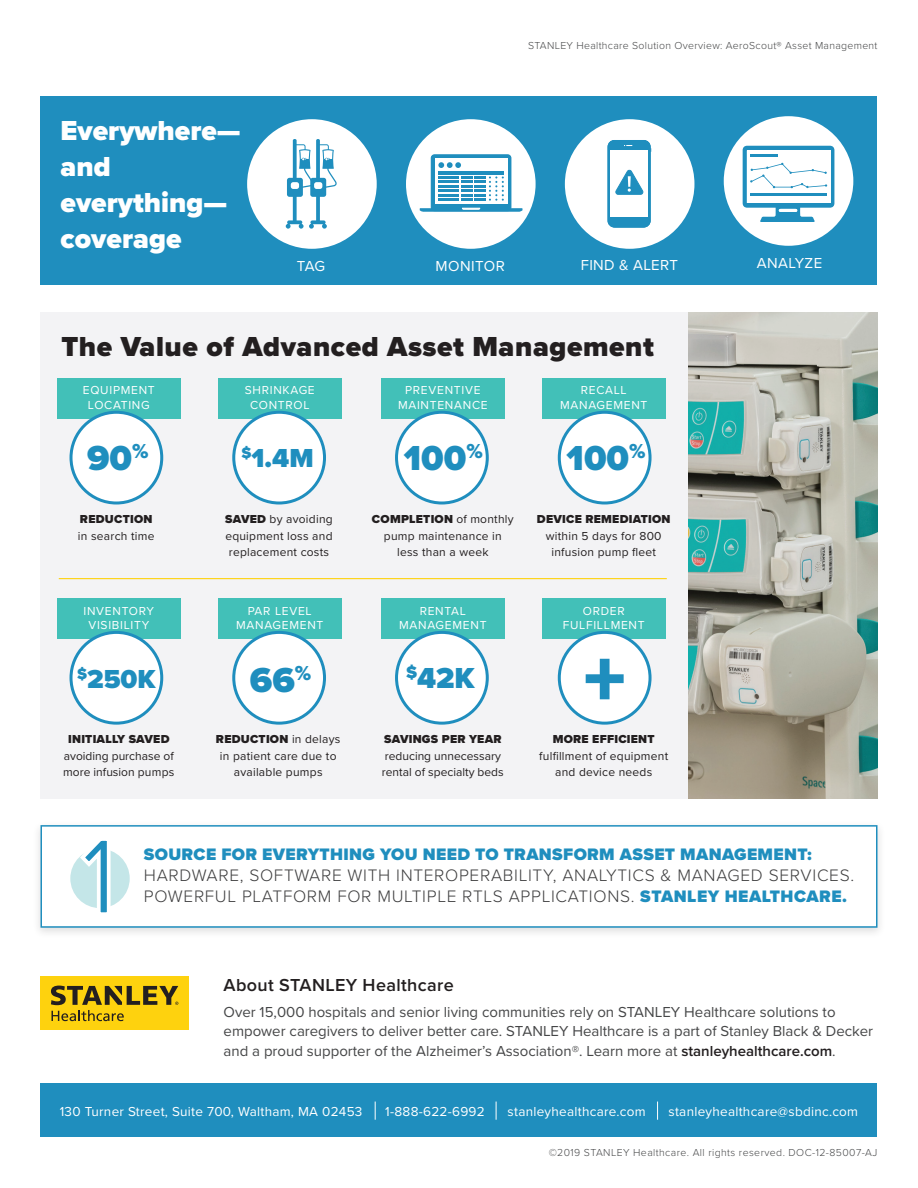
<style>
.page{position:relative;width:918px;height:1188px;background:#fff}
.page>*{position:absolute;margin:0;border:0;box-sizing:border-box;transform-origin:0 0}
.t1{font:900 84px "Proxima Nova";color:#1f8ebe}
.t2{font:900 36px "Proxima Nova";color:#1f8ebe}
.t3{font:900 30px "Proxima Nova";color:#1f8ebe}
.t4{font:900 28.5px/36px "Proxima Nova";color:#fff}
.t5{font:900 28.5px "Proxima Nova";letter-spacing:.02em;color:#231f20}
.t6{font:900 27px "Proxima Nova";color:#1f8ebe}
.t7{font:600 18px "Proxima Nova";letter-spacing:.02em;color:#231f20}
.t8{font:300 17.25px/21px "Proxima Nova";letter-spacing:.04em;color:#3e3e3f}
.t9{font:900 17.25px "Proxima Nova";letter-spacing:.02em;color:#1f8ebe}
.t10{font:15px/19.5px "Proxima Nova";color:#454647}
.t11{font:15px "Proxima Nova";letter-spacing:.02em;color:#fff}
.t12{font:13.5px "Proxima Nova";letter-spacing:.02em;color:#fff}
.t13{font:12px/16.5px "Proxima Nova";letter-spacing:.02em;color:#231f20;text-align:center}
.t14{font:12px/14.4px "Proxima Nova";letter-spacing:.06em;color:#fff;text-align:center}
.t15{font:12px/16.5px "Proxima Nova";color:#231f20}
.t16{font:900 12px "Proxima Nova";letter-spacing:.02em;color:#231f20}
.t17{font:300 10.5px "Proxima Nova";letter-spacing:.03em;color:#454647}
.s1{font-weight:900}
.s2{font-weight:900;color:#1f8ebe}
.s3{font-weight:600;color:#231f20}
</style>
<div class="page">
<div style="left:40px;top:1083px;width:838px;height:54px;background:#1f8ebe"></div>
<svg style="left:375px;top:1102px;width:1px;height:18px"></svg>
<svg style="left:496px;top:1102px;width:1px;height:18px"></svg>
<svg style="left:657px;top:1102px;width:1px;height:18px"></svg>
<div style="left:40px;top:976px;width:149px;height:54px;background:#fed20e"></div>
<svg style="left:51px;top:986px;width:127px;height:35px"></svg>
<div style="left:32px;top:820px;width:853px;height:119px;background:#231f20;opacity:.15"></div>
<div style="left:40px;top:825px;width:838px;height:103px;background:#fff;border:2px solid #1f8ebe"></div>
<div style="left:70px;top:849px;width:60px;height:59px;background:#c4e6e8;border-radius:50%"></div>
<svg style="left:77px;top:840px;width:35px;height:73px"></svg>
<div style="left:40px;top:96px;width:838px;height:189px;background:#1f8ebe"></div>
<div style="left:247px;top:119px;width:130px;height:130px;background:#fff;border-radius:50%"></div>
<div style="left:406px;top:119px;width:130px;height:130px;background:#fff;border-radius:50%"></div>
<div style="left:724px;top:116px;width:129px;height:130px;background:#fff;border-radius:50%"></div>
<div style="left:565px;top:119px;width:129px;height:130px;background:#fff;border-radius:50%"></div>
<svg style="left:607px;top:140px;width:44px;height:88px"></svg>
<svg style="left:608px;top:140px;width:43px;height:87px"></svg>
<div style="left:608px;top:140px;width:42px;height:87px;background:#1f8ebe;border-radius:6px"></div>
<div style="left:611px;top:150px;width:37px;height:66px;background:#fff"></div>
<svg style="left:615px;top:170px;width:28px;height:24px"></svg>
<div style="left:431px;top:154px;width:80px;height:57px;border:1px solid #1f8ebe;border-radius:3px"></div>
<div style="left:432px;top:155px;width:78px;height:55px;background:linear-gradient(to right,#1f8ebe,#1f8ebe);border-radius:3px"></div>
<svg style="left:420px;top:207px;width:102px;height:5px"></svg>
<div style="left:435px;top:159px;width:72px;height:45px;background:#fff"></div>
<svg style="left:438px;top:162px;width:23px;height:6px"></svg>
<hr style="left:438px;top:171px;width:66px;height:3px;background:#1f8ebe">
<hr style="left:438px;top:176px;width:21px;height:3px;background:#1f8ebe">
<hr style="left:438px;top:181px;width:21px;height:2px;background:#1f8ebe">
<hr style="left:438px;top:185px;width:21px;height:2px;background:#1f8ebe">
<hr style="left:438px;top:190px;width:21px;height:2px;background:#1f8ebe">
<hr style="left:438px;top:194px;width:21px;height:2px;background:#1f8ebe">
<hr style="left:438px;top:199px;width:21px;height:2px;background:#1f8ebe">
<svg style="left:461px;top:176px;width:43px;height:25px"></svg>
<svg style="left:743px;top:146px;width:91px;height:76px"></svg>
<svg style="left:286px;top:139px;width:51px;height:90px"></svg>
<div style="left:40px;top:312px;width:648px;height:486px;background:#f3f3f5"></div>
<img style="left:688px;top:312px;width:190px;height:486px">
<div style="left:381px;top:378px;width:123px;height:41px;background:#42c0b8"></div>
<div style="left:218px;top:378px;width:123px;height:41px;background:#42c0b8"></div>
<div style="left:57px;top:378px;width:123px;height:41px;background:#42c0b8"></div>
<div style="left:542px;top:378px;width:123px;height:41px;background:#42c0b8"></div>
<div style="left:71px;top:412px;width:91px;height:91px;background:#fff;border-radius:50%"></div>
<div style="left:70px;top:411px;width:93px;height:94px;border:3px solid #1f8ebe;border-radius:50%"></div>
<div style="left:559px;top:412px;width:91px;height:91px;background:#fff;border-radius:50%"></div>
<div style="left:558px;top:411px;width:94px;height:94px;border:3px solid #1f8ebe;border-radius:50%"></div>
<div style="left:234px;top:412px;width:91px;height:91px;background:#fff;border-radius:50%"></div>
<div style="left:232px;top:411px;width:94px;height:94px;border:3px solid #1f8ebe;border-radius:50%"></div>
<div style="left:397px;top:412px;width:90px;height:91px;background:#fff;border-radius:50%"></div>
<div style="left:395px;top:411px;width:94px;height:94px;border:3px solid #1f8ebe;border-radius:50%"></div>
<div style="left:381px;top:599px;width:123px;height:40px;background:#42c0b8"></div>
<div style="left:218px;top:599px;width:123px;height:40px;background:#42c0b8"></div>
<div style="left:57px;top:599px;width:123px;height:40px;background:#42c0b8"></div>
<div style="left:542px;top:599px;width:123px;height:40px;background:#42c0b8"></div>
<div style="left:71px;top:632px;width:91px;height:91px;background:#fff;border-radius:50%"></div>
<div style="left:70px;top:631px;width:93px;height:94px;border:3px solid #1f8ebe;border-radius:50%"></div>
<div style="left:559px;top:632px;width:91px;height:91px;background:#fff;border-radius:50%"></div>
<div style="left:558px;top:631px;width:94px;height:94px;border:3px solid #1f8ebe;border-radius:50%"></div>
<div style="left:234px;top:632px;width:91px;height:91px;background:#fff;border-radius:50%"></div>
<div style="left:232px;top:631px;width:94px;height:94px;border:3px solid #1f8ebe;border-radius:50%"></div>
<div style="left:397px;top:632px;width:90px;height:91px;background:#fff;border-radius:50%"></div>
<div style="left:395px;top:631px;width:94px;height:94px;border:3px solid #1f8ebe;border-radius:50%"></div>
<hr style="left:59px;top:578px;width:608px;height:1px;background:#fed20e">
<h3 class="t4" style="left:61px;top:113px;width:182px">Everywhere— and everything— coverage</h3>
<p class="t17" style="left:528px;top:37px;width:351px">STANLEY Healthcare Solution Overview: AeroScout® Asset Management</p>
<p class="t11" style="left:297px;top:255px;width:30px">TAG</p>
<p class="t11" style="left:436px;top:255px;width:71px">MONITOR</p>
<p class="t11" style="left:581px;top:254px;width:99px">FIND &amp; ALERT</p>
<p class="t11" style="left:757px;top:252px;width:67px">ANALYZE</p>
<h3 class="t5" style="left:61px;top:325px;width:594px">The Value of Advanced Asset Management</h3>
<p class="t14" style="left:398px;top:383px;width:91px">PREVENTIVE<br>MAINTENANCE</p>
<p class="t14" style="left:83px;top:383px;width:73px">EQUIPMENT<br>LOCATING</p>
<p class="t14" style="left:560px;top:383px;width:89px">RECALL<br>MANAGEMENT</p>
<p class="t14" style="left:245px;top:383px;width:72px">SHRINKAGE<br>CONTROL</p>
<h2 class="t2" style="left:87px;top:431px;width:63px">90<sup>%</sup></h2>
<p class="t16" style="left:80px;top:510px;width:74px">REDUCTION</p>
<p class="t13" style="left:78px;top:527px;width:78px">in search time</p>
<h3 class="t6" style="left:242px;top:438px;width:74px"><sup>$</sup>1.4M</h3>
<p class="t13" style="left:225px;top:510px;width:109px;text-align:justify"><span class="s1">SAVED</span> by avoiding equipment loss and replacement costs</p>
<h2 class="t2" style="left:404px;top:431px;width:81px">100<sup>%</sup></h2>
<p class="t13" style="left:372px;top:510px;width:143px"><span class="s1">COMPLETION</span> of monthly pump maintenance in less than a week</p>
<h2 class="t2" style="left:567px;top:431px;width:81px">100<sup>%</sup></h2>
<p class="t16" style="left:537px;top:510px;width:135px">DEVICE REMEDIATION</p>
<p class="t13" style="left:546px;top:527px;width:117px">within 5 days for 800 infusion pump fleet</p>
<p class="t14" style="left:84px;top:603px;width:72px">INVENTORY<br>VISIBILITY</p>
<p class="t14" style="left:563px;top:603px;width:83px">ORDER<br>FULFILLMENT</p>
<p class="t14" style="left:236px;top:603px;width:89px">PAR LEVEL<br>MANAGEMENT</p>
<p class="t14" style="left:399px;top:603px;width:89px">RENTAL<br>MANAGEMENT</p>
<h3 class="t6" style="left:77px;top:658px;width:80px"><sup>$</sup>250K</h3>
<p class="t16" style="left:68px;top:730px;width:103px">INITIALLY SAVED</p>
<p class="t15" style="left:63px;top:747px;width:113px">avoiding purchase of more infusion pumps</p>
<h2 class="t2" style="left:250px;top:653px;width:63px">66<sup>%</sup></h2>
<p class="t13" style="left:216px;top:731px;width:126px"><span class="s1">REDUCTION</span> in delays in patient care due to available pumps</p>
<h3 class="t3" style="left:406px;top:656px;width:70px"><sup>$</sup>42K</h3>
<p class="t16" style="left:384px;top:730px;width:119px">SAVINGS PER YEAR</p>
<p class="t15" style="left:382px;top:747px;width:123px">reducing unnecessary rental of specialty beds</p>
<h1 class="t1" style="left:583px;top:616px;width:44px">+</h1>
<p class="t16" style="left:553px;top:730px;width:103px">MORE EFFICIENT</p>
<p class="t13" style="left:539px;top:747px;width:130px">fulfillment of equipment and device needs</p>
<p class="t9" style="left:144px;top:841px;width:669px">SOURCE FOR EVERYTHING YOU NEED TO TRANSFORM ASSET MANAGEMENT:</p>
<p class="t8" style="left:144px;top:864px;width:712px">HARDWARE, SOFTWARE WITH INTEROPERABILITY, ANALYTICS &amp; MANAGED SERVICES.<br>POWERFUL PLATFORM FOR MULTIPLE RTLS APPLICATIONS. <span class="s2">STANLEY HEALTHCARE.</span></p>
<p class="t7" style="left:224px;top:971px;width:232px">About STANLEY Healthcare</p>
<p class="t10" style="left:224px;top:1001px;width:651px">Over 15,000 hospitals and senior living communities rely on STANLEY Healthcare solutions to empower caregivers to deliver better care. STANLEY Healthcare is a part of Stanley Black &amp; Decker and a proud supporter of the Alzheimer’s Association®. Learn more at <span class="s3">stanleyhealthcare.com</span>.</p>
<p class="t12" style="left:60px;top:1101px;width:304px">130 Turner Street, Suite 700, Waltham, MA 02453</p>
<p class="t12" style="left:385px;top:1101px;width:101px">1-888-622-6992</p>
<p class="t12" style="left:508px;top:1101px;width:140px">stanleyhealthcare.com</p>
<p class="t12" style="left:669px;top:1101px;width:191px">stanleyhealthcare@sbdinc.com</p>
<p class="t17" style="left:549px;top:1144px;width:330px">©2019 STANLEY Healthcare. All rights reserved. DOC-12-85007-AJ</p>
</div>
